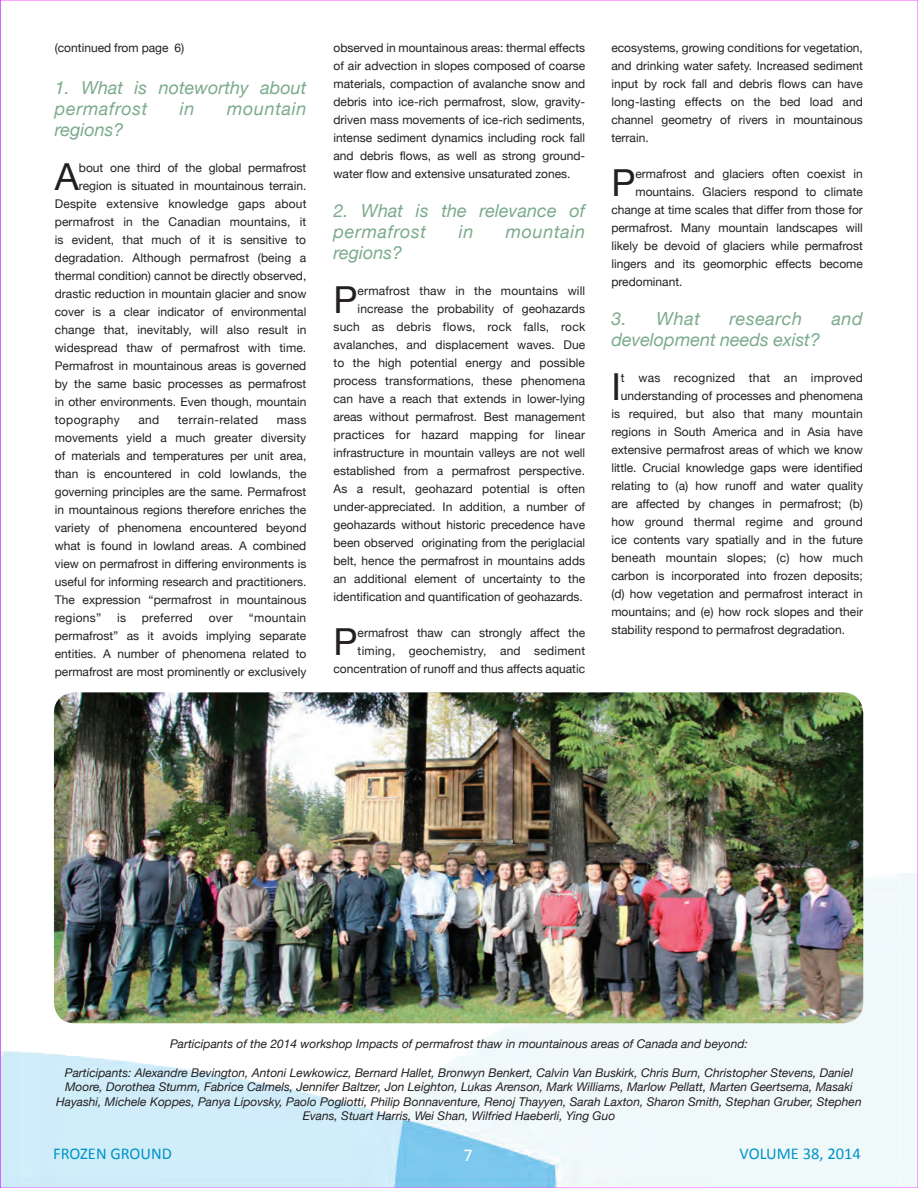
<style>
.page{position:relative;width:918px;height:1188px;background:#fff}
.page>*{position:absolute;margin:0;border:0;box-sizing:border-box;transform-origin:0 0}
.t1{font:37.2px "Helvetica Neue";color:#231f20}
.t2{font:italic 18px/21px "Helvetica Neue";letter-spacing:.005em;color:#7baa8c}
.t3{font:italic 18px "Helvetica Neue";letter-spacing:.035em;color:#7baa8c}
.t4{font:18px "Calibri";color:#fff}
.t5{font:16.5px "Calibri";color:#0094c8}
.t6{font:12px/18px "Helvetica Neue";color:#231f20;text-align:justify}
.t7{font:italic 12px/14.4px "Helvetica Neue";color:#231f20;text-align:center}
.t8{font:12px "Helvetica Neue";letter-spacing:.02em;color:#231f20}
.t9{font:12px "Helvetica Neue";letter-spacing:.03em;color:#231f20}
.t10{font:12px "Helvetica Neue";letter-spacing:.025em;color:#231f20}
</style>
<div class="page">
<img style="left:2px;top:873px;width:914px;height:313px">
<img style="left:54px;top:692px;width:809px;height:331px">
<hr style="left:0;top:0;width:1px;height:1188px;background:#93f">
<p class="t6" style="left:55px;top:39px;width:131px">(continued from page 6)</p>
<h2 class="t2" style="left:55px;top:78px;width:253px">1. What is noteworthy about permafrost</h2>
<h2 class="t2" style="left:180px;top:99px;width:16px">in</h2>
<h2 class="t3" style="left:227px;top:96px;width:81px">mountain</h2>
<h2 class="t2" style="left:55px;top:120px;width:70px">regions?</h2>
<h1 class="t1" style="left:55px;top:150px;width:26px">A</h1>
<p class="t6" style="left:79px;top:159px;width:229px">bout one third of the global permafrost</p>
<p class="t6" style="left:79px;top:177px;width:229px">region is situated in mountainous terrain.</p>
<p class="t6" style="left:55px;top:195px;width:253px">Despite extensive knowledge gaps about</p>
<p class="t6" style="left:55px;top:213px;width:253px">permafrost in the Canadian mountains, it</p>
<p class="t6" style="left:55px;top:231px;width:253px">is evident, that much of it is sensitive to</p>
<p class="t6" style="left:55px;top:249px;width:253px">degradation. Although permafrost (being a</p>
<p class="t6" style="left:55px;top:267px;width:253px">thermal condition) cannot be directly observed,</p>
<p class="t6" style="left:55px;top:285px;width:253px">drastic reduction in mountain glacier and snow</p>
<p class="t6" style="left:55px;top:303px;width:253px">cover is a clear indicator of environmental</p>
<p class="t6" style="left:55px;top:321px;width:253px">change that, inevitably, will also result in</p>
<p class="t6" style="left:55px;top:339px;width:253px">widespread thaw of permafrost with time.</p>
<p class="t6" style="left:55px;top:357px;width:253px">Permafrost in mountainous areas is governed</p>
<p class="t6" style="left:55px;top:375px;width:253px">by the same basic processes as permafrost</p>
<p class="t6" style="left:55px;top:393px;width:253px">in other environments. Even though, mountain</p>
<p class="t9" style="left:55px;top:411px;width:67px">topography</p>
<p class="t6" style="left:138px;top:411px;width:22px">and</p>
<p class="t9" style="left:178px;top:411px;width:82px">terrain-related</p>
<p class="t6" style="left:55px;top:411px;width:253px;text-indent:222px">mass movements yield a much greater diversity of materials and temperatures per unit area, than is encountered in cold lowlands, the governing principles are the same. Permafrost in mountainous regions therefore enriches the variety of phenomena encountered beyond what is found in lowland areas. A combined view on permafrost in differing environments is useful for informing research and practitioners.<br>The expression “permafrost in mountainous regions”</p>
<p class="t6" style="left:117px;top:609px;width:10px">is</p>
<p class="t10" style="left:142px;top:609px;width:53px">preferred</p>
<p class="t6" style="left:209px;top:609px;width:26px">over</p>
<p class="t6" style="left:55px;top:609px;width:253px;text-indent:194px">“mountain permafrost” as it avoids implying separate entities. A number of phenomena related to permafrost are most prominently or exclusively</p>
<p class="t6" style="left:334px;top:39px;width:253px">observed in mountainous areas: thermal effects of air advection in slopes composed of coarse materials, compaction of avalanche snow and debris into ice-rich permafrost, slow, gravity&shy;driven mass movements of ice-rich sediments, intense sediment dynamics including rock fall and debris flows, as well as strong ground&shy;water flow and extensive unsaturated zones.</p>
<h2 class="t2" style="left:334px;top:201px;width:253px">2. What is the relevance of permafrost</h2>
<h2 class="t2" style="left:459px;top:222px;width:16px">in</h2>
<h2 class="t3" style="left:506px;top:219px;width:81px">mountain</h2>
<h2 class="t2" style="left:334px;top:243px;width:70px">regions?</h2>
<h1 class="t1" style="left:334px;top:273px;width:26px">P</h1>
<p class="t6" style="left:334px;top:282px;width:253px;text-align:right">ermafrost thaw in the mountains will increase the probability of geohazards such as debris flows, rock falls, rock avalanches, and displacement waves. Due to the high potential energy and possible process transformations, these phenomena can have a reach that extends in lower-lying areas without permafrost. Best management practices for hazard mapping for linear infrastructure in mountain valleys are not well established from a permafrost perspective.<br>As a result, geohazard potential is often under-appreciated. In addition, a number of geohazards without historic precedence have been observed originating from the periglacial belt, hence the permafrost in mountains adds an additional element of uncertainty to the identification and quantification of geohazards.</p>
<h1 class="t1" style="left:334px;top:615px;width:26px">P</h1>
<p class="t6" style="left:334px;top:624px;width:253px;text-align:right">ermafrost thaw can strongly affect the timing, geochemistry, and sediment concentration of runoff and thus affects aquatic</p>
<p class="t6" style="left:611px;top:39px;width:253px">ecosystems, growing conditions for vegetation, and drinking water safety. Increased sediment input by rock fall and debris flows can have long-lasting effects on the bed load and channel geometry of rivers in mountainous terrain.</p>
<h1 class="t1" style="left:611px;top:156px;width:26px">P</h1>
<p class="t6" style="left:635px;top:165px;width:229px">ermafrost and glaciers often coexist in</p>
<p class="t6" style="left:635px;top:183px;width:229px">mountains. Glaciers respond to climate</p>
<p class="t6" style="left:611px;top:201px;width:253px">change at time scales that differ from those for</p>
<p class="t6" style="left:611px;top:219px;width:253px">permafrost. Many mountain landscapes will</p>
<p class="t6" style="left:611px;top:237px;width:253px">likely be devoid of glaciers while permafrost</p>
<p class="t6" style="left:611px;top:255px;width:253px">lingers and its geomorphic effects become</p>
<p class="t6" style="left:611px;top:273px;width:73px">predominant.</p>
<h2 class="t2" style="left:611px;top:309px;width:90px">3. What</h2>
<h2 class="t3" style="left:730px;top:306px;width:74px">research</h2>
<h2 class="t2" style="left:832px;top:309px;width:33px">and</h2>
<h2 class="t2" style="left:611px;top:330px;width:210px">development needs exist?</h2>
<h1 class="t1" style="left:611px;top:360px;width:11px">I</h1>
<p class="t8" style="left:621px;top:369px;width:243px">t was recognized that an improved</p>
<p class="t6" style="left:621px;top:387px;width:244px">understanding of processes and phenomena</p>
<p class="t6" style="left:611px;top:405px;width:253px">is required, but also that many mountain</p>
<p class="t6" style="left:611px;top:423px;width:253px">regions in South America and in Asia have</p>
<p class="t6" style="left:611px;top:441px;width:253px">extensive permafrost areas of which we know</p>
<p class="t6" style="left:611px;top:459px;width:253px">little. Crucial knowledge gaps were identified</p>
<p class="t6" style="left:611px;top:477px;width:253px">relating to (a) how runoff and water quality</p>
<p class="t6" style="left:611px;top:495px;width:253px">are affected by changes in permafrost; (b)</p>
<p class="t6" style="left:611px;top:513px;width:253px">how ground thermal regime and ground</p>
<p class="t6" style="left:611px;top:531px;width:253px">ice contents vary spatially and in the future</p>
<p class="t6" style="left:611px;top:549px;width:253px">beneath mountain slopes; (c) how much</p>
<p class="t6" style="left:611px;top:567px;width:253px">carbon is incorporated into frozen deposits;</p>
<p class="t6" style="left:611px;top:585px;width:253px">(d) how vegetation and permafrost interact in</p>
<p class="t6" style="left:611px;top:603px;width:253px">mountains; and (e) how rock slopes and their</p>
<p class="t6" style="left:611px;top:621px;width:235px">stability respond to permafrost degradation.</p>
<p class="t7" style="left:170px;top:1037px;width:579px">Participants of the 2014 workshop Impacts of permafrost thaw in mountainous areas of Canada and beyond:</p>
<p class="t7" style="left:56px;top:1066px;width:807px">Participants: Alexandre Bevington, Antoni Lewkowicz, Bernard Hallet, Bronwyn Benkert, Calvin Van Buskirk, Chris Burn, Christopher Stevens, Daniel Moore, Dorothea Stumm, Fabrice Calmels, Jennifer Baltzer, Jon Leighton, Lukas Arenson, Mark Williams, Marlow Pellatt, Marten Geertsema, Masaki Hayashi, Michele Koppes, Panya Lipovsky, Paolo Pogliotti, Philip Bonnaventure, Renoj Thayyen, Sarah Laxton, Sharon Smith, Stephan Gruber, Stephen Evans, Stuart Harris, Wei Shan, Wilfried Haeberli, Ying Guo</p>
<h3 class="t5" style="left:53px;top:1143px;width:120px">FROZEN GROUND</h3>
<h2 class="t4" style="left:463px;top:1144px;width:11px">7</h2>
<h3 class="t5" style="left:740px;top:1143px;width:123px">VOLUME 38, 2014</h3>
</div>
